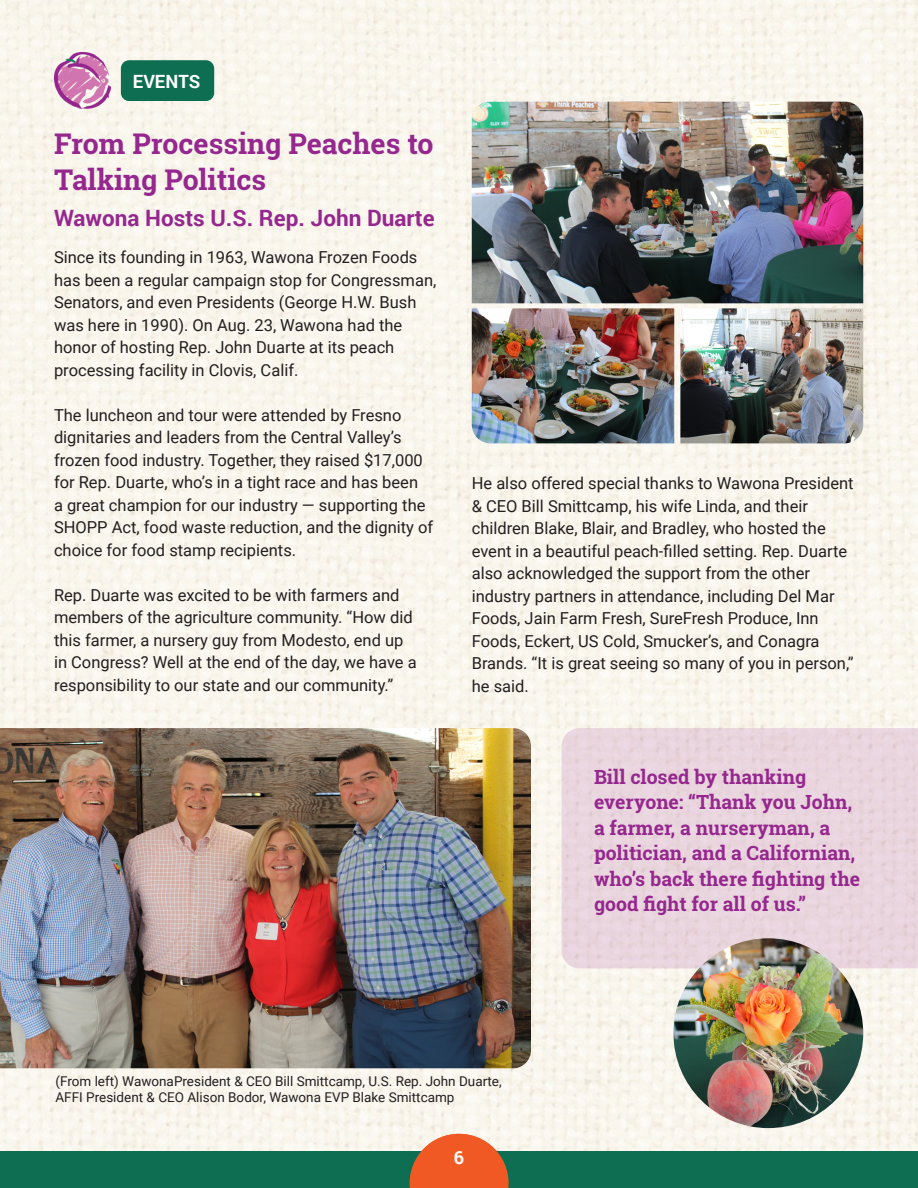
<style>
.page{position:relative;width:918px;height:1188px;background:#fff}
.page>*{position:absolute;margin:0;border:0;box-sizing:border-box;transform-origin:0 0}
.Paragraph_Style_3{font:700 28.5px/36px "Roboto Slab";color:#95278e}
.Paragraph_Style_3-2{font:700 22.5px "Roboto";color:#95278e}
.Paragraph_Style_3-3{font:700 19.5px/25.5px "Roboto Slab";color:#95278e}
.t1{font:700 18.3px "Roboto";color:#fff}
.t2{font:700 18px "Roboto";color:#fff}
.Paragraph_Style_3-4{font:16.5px/22.5px "Roboto";color:#231f20}
.Paragraph_Style_3-5{font:13.5px/16.2px "Roboto";color:#231f20}
</style>
<div class="page">
<div style="left:0;top:0;width:918px;height:1152px;background:#f9f6ed"></div>
<div style="left:0;top:1152px;width:918px;height:36px;background:#0d6e52"></div>
<svg style="left:410px;top:1134px;width:99px;height:54px"></svg>
<div style="left:121px;top:60px;width:93px;height:41px;background:#0d6e52;border-radius:8px"></div>
<img style="left:54px;top:53px;width:56px;height:56px">
<img style="left:0;top:728px;width:531px;height:340px">
<img style="left:680px;top:308px;width:183px;height:135px">
<img style="left:472px;top:308px;width:202px;height:135px">
<img style="left:472px;top:102px;width:391px;height:201px">
<div style="left:562px;top:728px;width:356px;height:240px;background:#e9d5de"></div>
<img style="left:673px;top:938px;width:190px;height:190px;border-radius:95px">
<p class="t1" style="left:133px;top:68px;width:69px">EVENTS</p>
<p class="Paragraph_Style_3" style="left:54px;top:125px;width:381px">From Processing Peaches to<br>Talking Politics</p>
<p class="Paragraph_Style_3-2" style="left:54px;top:202px;width:382px">Wawona Hosts U.S. Rep. John Duarte</p>
<p class="Paragraph_Style_3-4" style="left:54px;top:246px;width:384px">Since its founding in 1963, Wawona Frozen Foods has been a regular campaign stop for Congressman, Senators, and even Presidents (George H.W. Bush was here in 1990). On Aug. 23, Wawona had the honor of hosting Rep. John Duarte at its peach processing facility in Clovis, Calif.</p>
<p class="Paragraph_Style_3-4" style="left:54px;top:403px;width:381px">The luncheon and tour were attended by Fresno dignitaries and leaders from the Central Valley’s frozen food industry. Together, they raised $17,000 for Rep. Duarte, who’s in a tight race and has been<br>a great champion for our industry — supporting the SHOPP Act, food waste reduction, and the dignity of choice for food stamp recipients.</p>
<p class="Paragraph_Style_3-4" style="left:54px;top:583px;width:364px">Rep. Duarte was excited to be with farmers and members of the agriculture community. “How did this farmer, a nursery guy from Modesto, end up in Congress? Well at the end of the day, we have a responsibility to our state and our community.”</p>
<p class="Paragraph_Style_3-4" style="left:472px;top:472px;width:384px">He also offered special thanks to Wawona President &amp; CEO Bill Smittcamp, his wife Linda, and their children Blake, Blair, and Bradley, who hosted the event in a beautiful peach-filled setting. Rep. Duarte also acknowledged the support from the other industry partners in attendance, including Del Mar Foods, Jain Farm Fresh, SureFresh Produce, Inn Foods, Eckert, US Cold, Smucker’s, and Conagra Brands. “It is great seeing so many of you in person,” he said.</p>
<p class="Paragraph_Style_3-3" style="left:594px;top:764px;width:268px">Bill closed by thanking everyone: “Thank you John, a farmer, a nurseryman, a politician, and a Californian, who’s back there fighting the good fight for all of us.”</p>
<p class="Paragraph_Style_3-5" style="left:56px;top:1073px;width:448px">(From left) WawonaPresident &amp; CEO Bill Smittcamp, U.S. Rep. John Duarte,<br>AFFI President &amp; CEO Alison Bodor, Wawona EVP Blake Smittcamp</p>
<p class="t2" style="left:454px;top:1145px;width:12px">3</p>
<p class="t2" style="left:454px;top:1145px;width:12px">6</p>
</div>
